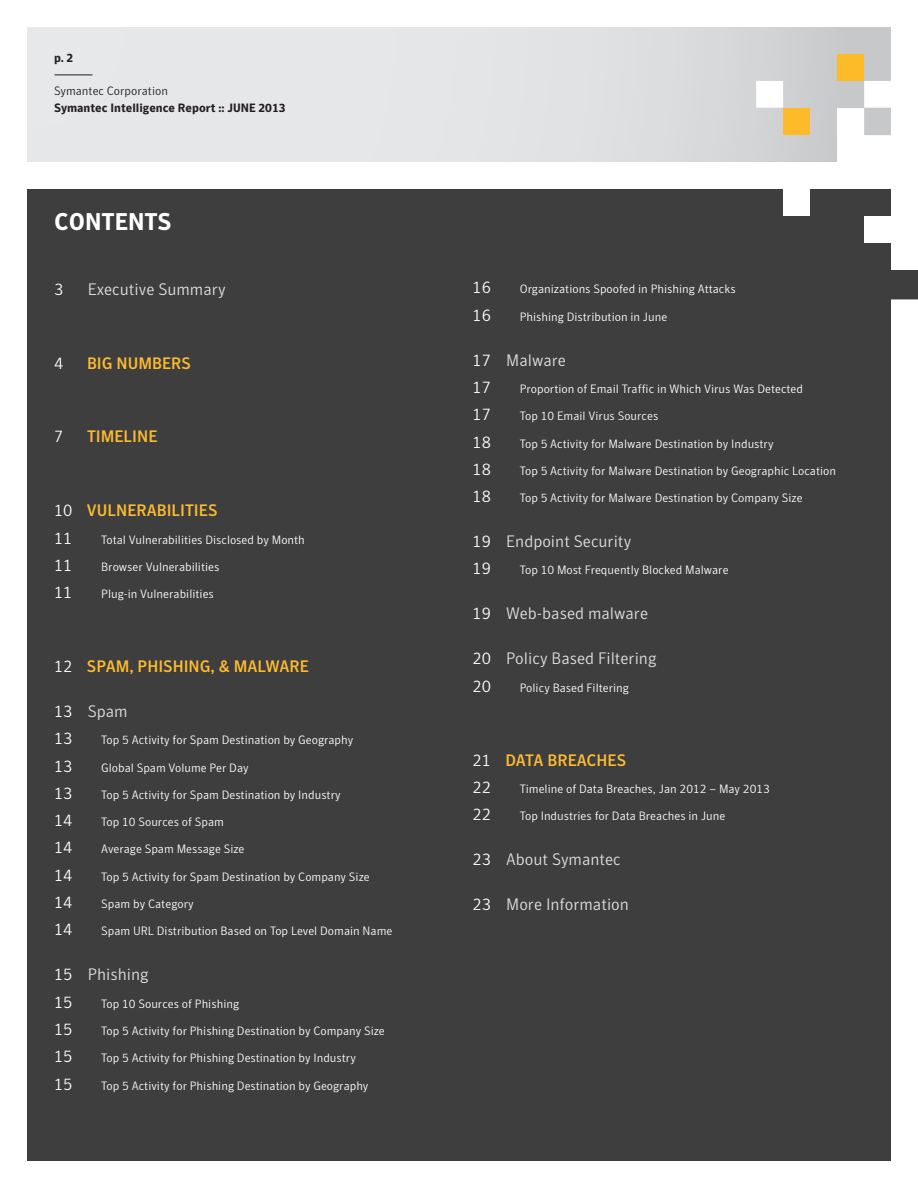
<style>
.page{position:relative;width:918px;height:1188px;background:#fff}
.page>*{position:absolute;margin:0;border:0;box-sizing:border-box;transform-origin:0 0}
.CONTENTS_TOC{font:700 24px "Symantec Sans";color:#fff}
.TOC_2{font:300 16.5px "Symantec Sans";color:#e0e1dd}
.TOC_1{font:500 16.5px "Symantec Sans";color:#fdbb2e}
.TOC_3{font:300 16.5px "Symantec Sans";color:#fff}
.TOC_1-2{font:300 16.5px "Symantec Sans";color:#fff}
.TOC_2-2{font:300 16.5px "Symantec Sans";color:#fff}
.TOC_3-2{font:300 12px "Symantec Sans";color:#fff}
.t1{font:700 12px "Symantec Sans";color:#231f20}
.t2{font:300 12px "Symantec Sans";color:#231f20}
.s1{font-weight:300;color:#fff}
.s2{color:#fff}
</style>
<div class="page">
<div style="left:837px;top:54px;width:27px;height:27px;background:#fdbb2a"></div>
<div style="left:783px;top:108px;width:27px;height:27px;background:#fdbb2a"></div>
<hr style="left:54px;top:75px;width:38px;height:1px;background:#231f20">
<div style="left:27px;top:189px;width:891px;height:972px;background:#3e3e3f"></div>
<p class="t1" style="left:54px;top:51px;width:21px">p. 2</p>
<p class="t2" style="left:54px;top:84px;width:115px">Symantec Corporation</p>
<p class="t1" style="left:54px;top:101px;width:233px">Symantec Intelligence Report :: JUNE 2013</p>
<p class="CONTENTS_TOC" style="left:54px;top:207px;width:119px">CONTENTS</p>
<p class="TOC_2-2" style="left:54px;top:280px;width:11px">3</p>
<p class="TOC_2" style="left:88px;top:280px;width:139px">Executive Summary</p>
<p class="TOC_1-2" style="left:54px;top:353px;width:11px">4</p>
<p class="TOC_1" style="left:87px;top:353px;width:105px">BIG NUMBERS</p>
<p class="TOC_1-2" style="left:54px;top:427px;width:11px">7</p>
<p class="TOC_1" style="left:87px;top:427px;width:72px">TIMELINE</p>
<p class="TOC_1" style="left:54px;top:501px;width:165px"><span class="s1">10</span> VULNERABILITIES</p>
<p class="TOC_3" style="left:54px;top:528px;width:20px">11</p>
<p class="TOC_3-2" style="left:101px;top:532px;width:205px">Total Vulnerabilities Disclosed by Month</p>
<p class="TOC_3" style="left:54px;top:556px;width:20px">11</p>
<p class="TOC_3-2" style="left:101px;top:560px;width:120px">Browser Vulnerabilities</p>
<p class="TOC_3" style="left:54px;top:583px;width:20px">11</p>
<p class="TOC_3-2" style="left:101px;top:587px;width:114px">Plug-in Vulnerabilities</p>
<p class="TOC_1" style="left:54px;top:656px;width:256px"><span class="s1">12</span> SPAM, PHISHING, &amp; MALWARE</p>
<p class="TOC_2" style="left:54px;top:702px;width:75px"><span class="s2">13</span> Spam</p>
<p class="TOC_3" style="left:54px;top:729px;width:20px">13</p>
<p class="TOC_3-2" style="left:101px;top:733px;width:253px">Top 5 Activity for Spam Destination by Geography</p>
<p class="TOC_3" style="left:54px;top:756px;width:20px">13</p>
<p class="TOC_3-2" style="left:101px;top:760px;width:149px">Global Spam Volume Per Day</p>
<p class="TOC_3" style="left:54px;top:784px;width:20px">13</p>
<p class="TOC_3-2" style="left:101px;top:788px;width:241px">Top 5 Activity for Spam Destination by Industry</p>
<p class="TOC_3" style="left:54px;top:811px;width:20px">14</p>
<p class="TOC_3-2" style="left:101px;top:815px;width:124px">Top 10 Sources of Spam</p>
<p class="TOC_3" style="left:54px;top:838px;width:20px">14</p>
<p class="TOC_3-2" style="left:101px;top:842px;width:145px">Average Spam Message Size</p>
<p class="TOC_3" style="left:54px;top:865px;width:20px">14</p>
<p class="TOC_3-2" style="left:101px;top:870px;width:270px">Top 5 Activity for Spam Destination by Company Size</p>
<p class="TOC_3" style="left:54px;top:893px;width:20px">14</p>
<p class="TOC_3-2" style="left:101px;top:897px;width:94px">Spam by Category</p>
<p class="TOC_3" style="left:54px;top:920px;width:20px">14</p>
<p class="TOC_3-2" style="left:101px;top:924px;width:293px">Spam URL Distribution Based on Top Level Domain Name</p>
<p class="TOC_2" style="left:54px;top:965px;width:96px"><span class="s2">15</span> Phishing</p>
<p class="TOC_3" style="left:54px;top:992px;width:20px">15</p>
<p class="TOC_3-2" style="left:101px;top:997px;width:139px">Top 10 Sources of Phishing</p>
<p class="TOC_3" style="left:54px;top:1020px;width:20px">15</p>
<p class="TOC_3-2" style="left:101px;top:1024px;width:285px">Top 5 Activity for Phishing Destination by Company Size</p>
<p class="TOC_3" style="left:54px;top:1047px;width:20px">15</p>
<p class="TOC_3-2" style="left:101px;top:1051px;width:256px">Top 5 Activity for Phishing Destination by Industry</p>
<p class="TOC_3" style="left:54px;top:1074px;width:20px">15</p>
<p class="TOC_3-2" style="left:101px;top:1078px;width:269px">Top 5 Activity for Phishing Destination by Geography</p>
<p class="TOC_3" style="left:472px;top:278px;width:20px">16</p>
<p class="TOC_3-2" style="left:520px;top:282px;width:217px">Organizations Spoofed in Phishing Attacks</p>
<p class="TOC_3" style="left:472px;top:305px;width:20px">16</p>
<p class="TOC_3-2" style="left:520px;top:310px;width:149px">Phishing Distribution in June</p>
<p class="TOC_2" style="left:472px;top:350px;width:95px"><span class="s2">17</span> Malware</p>
<p class="TOC_3" style="left:472px;top:378px;width:20px">17</p>
<p class="TOC_3-2" style="left:520px;top:382px;width:285px">Proportion of Email Traffic in Which Virus Was Detected</p>
<p class="TOC_3" style="left:472px;top:405px;width:20px">17</p>
<p class="TOC_3-2" style="left:520px;top:409px;width:140px">Top 10 Email Virus Sources</p>
<p class="TOC_3" style="left:472px;top:432px;width:20px">18</p>
<p class="TOC_3-2" style="left:520px;top:436px;width:255px">Top 5 Activity for Malware Destination by Industry</p>
<p class="TOC_3" style="left:472px;top:460px;width:20px">18</p>
<p class="TOC_3-2" style="left:520px;top:464px;width:318px">Top 5 Activity for Malware Destination by Geographic Location</p>
<p class="TOC_3" style="left:472px;top:487px;width:20px">18</p>
<p class="TOC_3-2" style="left:520px;top:491px;width:284px">Top 5 Activity for Malware Destination by Company Size</p>
<p class="TOC_2" style="left:472px;top:532px;width:160px"><span class="s2">19</span> Endpoint Security</p>
<p class="TOC_3" style="left:472px;top:559px;width:20px">19</p>
<p class="TOC_3-2" style="left:520px;top:563px;width:210px">Top 10 Most Frequently Blocked Malware</p>
<p class="TOC_2" style="left:472px;top:604px;width:177px"><span class="s2">19</span> Web-based malware</p>
<p class="TOC_2" style="left:472px;top:649px;width:185px"><span class="s2">20</span> Policy Based Filtering</p>
<p class="TOC_3" style="left:472px;top:676px;width:20px">20</p>
<p class="TOC_3-2" style="left:520px;top:681px;width:111px">Policy Based Filtering</p>
<p class="TOC_1" style="left:472px;top:750px;width:155px"><span class="s1">21</span> DATA BREACHES</p>
<p class="TOC_3" style="left:472px;top:778px;width:20px">22</p>
<p class="TOC_3-2" style="left:520px;top:782px;width:252px">Timeline of Data Breaches, Jan 2012 – May 2013</p>
<p class="TOC_3" style="left:472px;top:805px;width:20px">22</p>
<p class="TOC_3-2" style="left:520px;top:809px;width:207px">Top Industries for Data Breaches in June</p>
<p class="TOC_2" style="left:472px;top:850px;width:150px"><span class="s2">23</span> About Symantec</p>
<p class="TOC_2" style="left:472px;top:895px;width:158px"><span class="s2">23</span> More Information</p>
</div>
